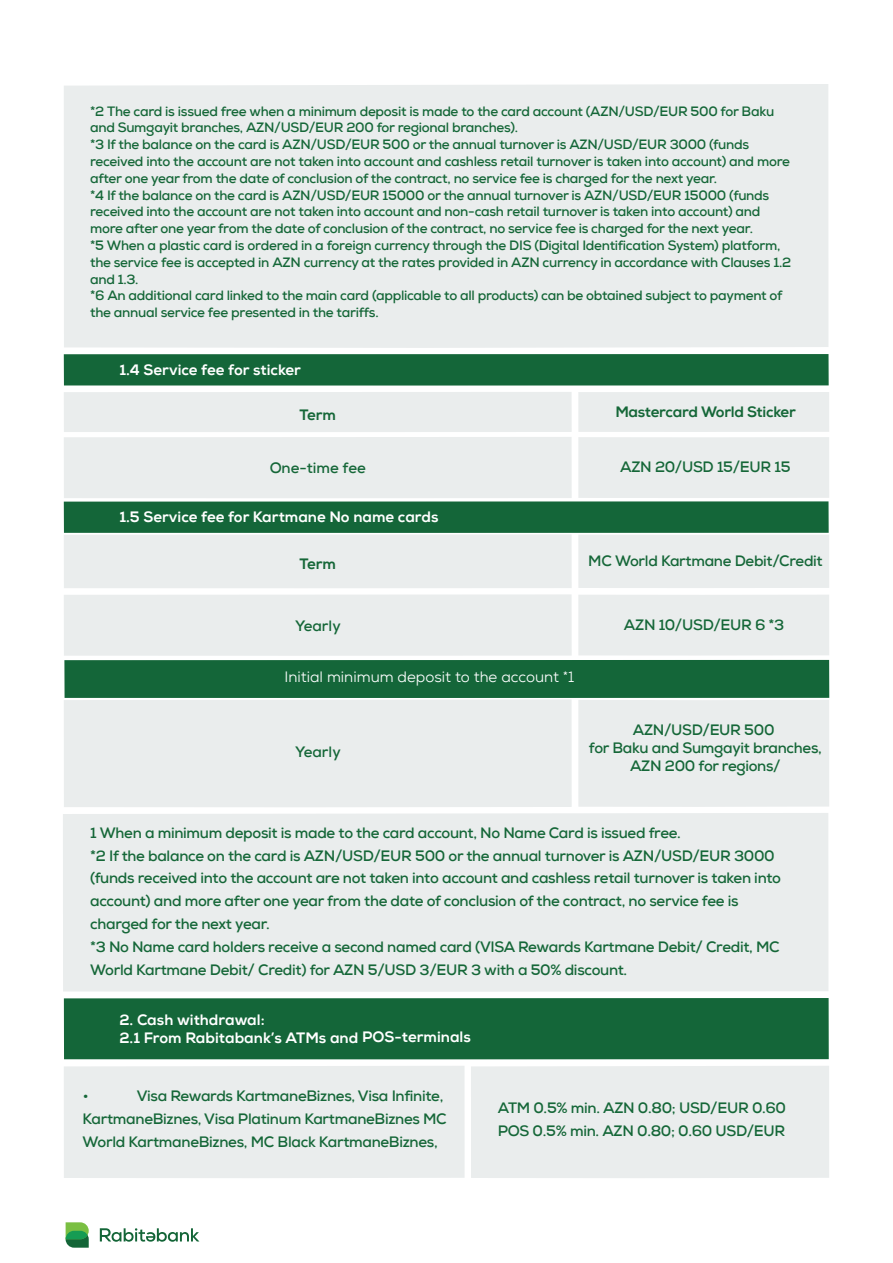
<style>
.page{position:relative;width:893px;height:1263px;background:#fff}
.page>*{position:absolute;margin:0;border:0;box-sizing:border-box;transform-origin:0 0}
.t1{font:700 15px/22.8px "Nexa";letter-spacing:-.02em;color:#156738}
.t2{font:800 15px/17.9px "Nexa";color:#fff}
.t3{font:15px "Nexa";color:#fdfefe}
.t4{font:800 15px "Nexa";letter-spacing:-.02em;color:#156738}
.t5{font:700 15px "Nexa";color:#156738}
.t6{font:700 13.5px/16.8px "Nexa";letter-spacing:-.02em;color:#156738}
</style>
<div class="page">
<div style="left:64px;top:998px;width:765px;height:61px;background:#146639"></div>
<div style="left:64px;top:84px;width:764px;height:264px;background:#eaeded"></div>
<div style="left:63px;top:813px;width:765px;height:179px;background:#eaeded"></div>
<div style="left:64px;top:354px;width:765px;height:31px;background:#146639"></div>
<svg style="left:64px;top:392px;width:765px;height:196px;background:#c9d8d1"></svg>
<div style="left:64px;top:1066px;width:401px;height:112px;background:#eaeded"></div>
<div style="left:471px;top:1066px;width:358px;height:112px;background:#eaeded"></div>
<svg style="left:64px;top:594px;width:765px;height:213px;background:#c4d5cd"></svg>
<svg style="left:100px;top:1228px;width:99px;height:14px"></svg>
<svg style="left:66px;top:1222px;width:23px;height:26px"></svg>
<p class="t6" style="left:90px;top:102px;width:703px">*2 The card is issued free when a minimum deposit is made to the card account (AZN/USD/EUR 500 for Baku and Sumgayit branches, AZN/USD/EUR 200 for regional branches).<br>*3 If the balance on the card is AZN/USD/EUR 500 or the annual turnover is AZN/USD/EUR 3000 (funds received into the account are not taken into account and cashless retail turnover is taken into account) and more after one year from the date of conclusion of the contract, no service fee is charged for the next year.<br>*4 If the balance on the card is AZN/USD/EUR 15000 or the annual turnover is AZN/USD/EUR 15000 (funds received into the account are not taken into account and non-cash retail turnover is taken into account) and more after one year from the date of conclusion of the contract, no service fee is charged for the next year.<br>*5 When a plastic card is ordered in a foreign currency through the DIS (Digital Identification System) platform, the service fee is accepted in AZN currency at the rates provided in AZN currency in accordance with Clauses 1.2 and 1.3.<br>*6 An additional card linked to the main card (applicable to all products) can be obtained subject to payment of the annual service fee presented in the tariffs.</p>
<p class="t2" style="left:119px;top:361px;width:183px">1.4 Service fee for sticker</p>
<p class="t4" style="left:299px;top:405px;width:38px">Term</p>
<p class="t4" style="left:615px;top:402px;width:182px">Mastercard World Sticker</p>
<p class="t5" style="left:270px;top:458px;width:98px">One-time fee</p>
<p class="t1" style="left:620px;top:456px;width:172px">AZN 20/USD 15/EUR 15</p>
<p class="t2" style="left:119px;top:508px;width:321px">1.5 Service fee for Kartmane No name cards</p>
<p class="t4" style="left:299px;top:555px;width:38px">Term</p>
<p class="t1" style="left:588px;top:550px;width:236px">MC World Kartmane Debit/Credit</p>
<p class="t1" style="left:295px;top:614px;width:47px">Yearly</p>
<p class="t1" style="left:624px;top:614px;width:162px">AZN 10/USD/EUR 6 *3</p>
<p class="t3" style="left:284px;top:668px;width:291px">Initial minimum deposit to the account *1</p>
<p class="t1" style="left:295px;top:740px;width:47px">Yearly</p>
<p class="t1" style="left:589px;top:720px;width:234px;line-height:18px;text-align:center">AZN/USD/EUR 500<br>for Baku and Sumgayit branches,<br>AZN 200 for regions/</p>
<p class="t1" style="left:90px;top:821px;width:692px">1 When a minimum deposit is made to the card account, No Name Card is issued free.<br>*2 If the balance on the card is AZN/USD/EUR 500 or the annual turnover is AZN/USD/EUR 3000 (funds received into the account are not taken into account and cashless retail turnover is taken into account) and more after one year from the date of conclusion of the contract, no service fee is charged for the next year.<br>*3 No Name card holders receive a second named card (VISA Rewards Kartmane Debit/ Credit, MC World Kartmane Debit/ Credit) for AZN 5/USD 3/EUR 3 with a 50% discount.</p>
<p class="t2" style="left:119px;top:1011px;width:353px">2. Cash withdrawal:<br>2.1 From Rabitabank’s ATMs and POS-terminals</p>
<p class="t1" style="left:83px;top:1084px;width:366px;text-indent:54px">Visa Rewards KartmaneBiznes, Visa Infinite,<br>KartmaneBiznes, Visa Platinum KartmaneBiznes MC<br>World KartmaneBiznes, MC Black KartmaneBiznes,</p>
<p class="t1" style="left:498px;top:1096px;width:290px">ATM 0.5% min. AZN 0.80; USD/EUR 0.60<br>POS 0.5% min. AZN 0.80; 0.60 USD/EUR</p>
<p class="t1" style="left:83px;top:1084px;width:7px">•</p>
</div>
